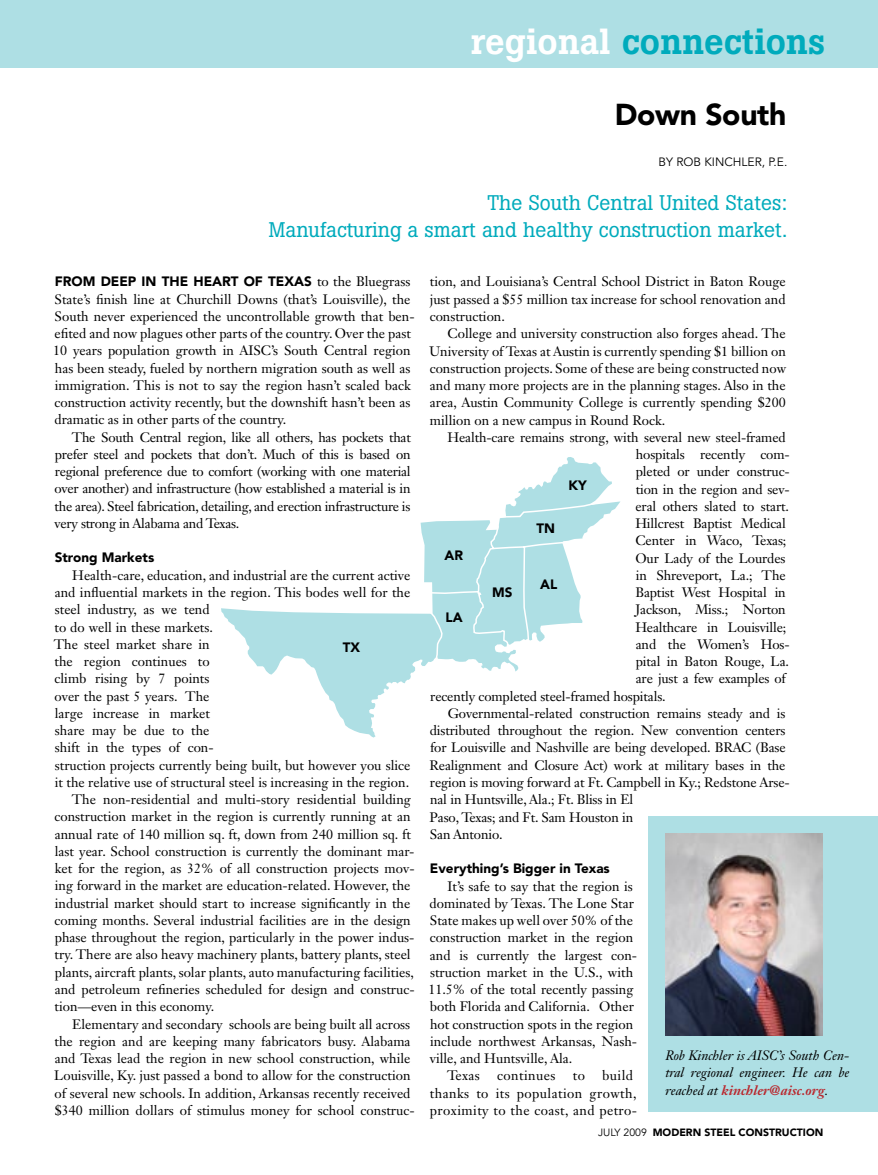
<style>
.page{position:relative;width:878px;height:1175px;background:#fff}
.page>*{position:absolute;margin:0;border:0;box-sizing:border-box;transform-origin:0 0}
.t1{font:500 36px "Boton";letter-spacing:.005em;color:#00abbc}
.t2{font:900 30px "Avenir LT Std";letter-spacing:-.01em;color:#000}
.t3{font:21px/27px "Boton";color:#00abbc;text-align:right}
.t4{font:13.5px/17.2px "Janson Text LT Std";color:#000;text-align:justify}
.t5{font:900 13.5px "Avenir LT Std";color:#000}
.t6{font:italic 13.5px/17.2px "Janson Text LT Std";color:#000;text-align:justify}
.t7{font:13.5px/17.2px "Janson Text LT Std";letter-spacing:.03em;color:#000}
.t8{font:12px "Avenir LT Std";color:#000}
.t9{font:900 10.5px "Avenir LT Std";color:#000}
.s1{color:#fff}
.s2{font-family:"Janson Text LT Std";font-weight:400}
.s3{font-weight:700;color:#b9292f}
.s4{font-weight:400}
</style>
<div class="page">
<div style="left:0;top:0;width:878px;height:68px;background:#aedfe4"></div>
<div style="left:648px;top:816px;width:230px;height:296px;background:#aedfe4"></div>
<svg style="left:221px;top:457px;width:399px;height:280px"></svg>
<svg style="left:427px;top:501px;width:170px;height:161px"></svg>
<img style="left:665px;top:833px;width:157px;height:202px">
<h1 class="t1" style="left:471px;top:20px;width:356px"><span class="s1">regional</span> connections</h1>
<h2 class="t2" style="left:614px;top:96px;width:173px">Down South</h2>
<p class="t8" style="left:658px;top:154px;width:130px">BY ROB KINCHLER, P.E.</p>
<h3 class="t3" style="left:269px;top:189px;width:520px">The South Central United States:<br>Manufacturing a smart and healthy construction market.</h3>
<p class="t5" style="left:55px;top:273px;width:20px">From</p>
<p class="t5" style="left:101px;top:273px;width:10px">dee</p>
<p class="t5" style="left:128px;top:273px;width:284px">p in the heart of Texas <span class="s2">to the Bluegrass</span></p>
<p class="t4" style="left:53px;top:290px;width:363px;text-align:left">State’s finish line at Churchill Downs (that’s Louisville), the South never experienced the uncontrollable growth that ben&shy;efited and now plagues other parts of the country. Over the past 10 years population growth in AISC’s South Central region has been steady, fueled by northern migration south as well as immigration. This is not to say the region hasn’t scaled back construction activity recently, but the downshift hasn’t been as dramatic as in other parts of the country.</p>
<p class="t4" style="left:54px;top:428px;width:358px;text-indent:17px">The South Central region, like all others, has pockets that prefer steel and pockets that don’t. Much of this is based on regional preference due to comfort (working with one material over another) and infrastructure (how established a material is in the area). Steel fabrication, detailing, and erection infrastructure is very strong in Alabama and Texas.</p>
<p class="t5" style="left:55px;top:549px;width:101px">Strong Markets</p>
<p class="t4" style="left:72px;top:566px;width:339px">Health-care, education, and industrial are the current active</p>
<p class="t4" style="left:55px;top:583px;width:357px">and influential markets in the region. This bodes well for the</p>
<p class="t4" style="left:55px;top:601px;width:156px">steel industry, as we tend</p>
<p class="t4" style="left:55px;top:618px;width:160px">to do well in these markets.</p>
<p class="t4" style="left:54px;top:635px;width:157px">The steel market share in</p>
<p class="t4" style="left:55px;top:652px;width:156px">the region continues to</p>
<p class="t4" style="left:54px;top:670px;width:156px">climb rising by 7 points</p>
<p class="t4" style="left:54px;top:687px;width:156px">over the past 5 years. The</p>
<p class="t4" style="left:55px;top:704px;width:157px">large increase in market</p>
<p class="t4" style="left:55px;top:721px;width:156px">share may be due to the</p>
<p class="t4" style="left:55px;top:739px;width:160px">shift in the types of con-</p>
<p class="t4" style="left:55px;top:756px;width:357px">struction projects currently being built, but however you slice</p>
<p class="t4" style="left:55px;top:773px;width:356px">it the relative use of structural steel is increasing in the region.</p>
<p class="t4" style="left:72px;top:790px;width:340px">The non-residential and multi-story residential building</p>
<p class="t4" style="left:54px;top:808px;width:357px">construction market in the region is currently running at an</p>
<p class="t4" style="left:55px;top:825px;width:357px">annual rate of 140 million sq. ft, down from 240 million sq. ft</p>
<p class="t4" style="left:55px;top:842px;width:361px">last year. School construction is currently the dominant mar-</p>
<p class="t4" style="left:55px;top:859px;width:361px">ket for the region, as 32% of all construction projects mov-</p>
<p class="t4" style="left:55px;top:877px;width:357px">ing forward in the market are education-related. However, the</p>
<p class="t4" style="left:55px;top:894px;width:357px">industrial market should start to increase significantly in the</p>
<p class="t4" style="left:54px;top:911px;width:357px">coming months. Several industrial facilities are in the design</p>
<p class="t4" style="left:55px;top:928px;width:361px">phase throughout the region, particularly in the power indus-</p>
<p class="t4" style="left:55px;top:946px;width:357px">try. There are also heavy machinery plants, battery plants, steel</p>
<p class="t4" style="left:55px;top:963px;width:360px">plants, aircraft plants, solar plants, auto manufacturing facilities,</p>
<p class="t4" style="left:55px;top:980px;width:361px">and petroleum refineries scheduled for design and construc-</p>
<p class="t4" style="left:55px;top:997px;width:161px">tion—even in this economy.</p>
<p class="t4" style="left:72px;top:1015px;width:339px">Elementary and secondary schools are being built all across</p>
<p class="t4" style="left:55px;top:1032px;width:357px">the region and are keeping many fabricators busy. Alabama</p>
<p class="t4" style="left:55px;top:1049px;width:357px">and Texas lead the region in new school construction, while</p>
<p class="t4" style="left:54px;top:1066px;width:358px">Louisville, Ky. just passed a bond to allow for the construction</p>
<p class="t4" style="left:54px;top:1084px;width:357px">of several new schools. In addition, Arkansas recently received</p>
<p class="t4" style="left:55px;top:1101px;width:361px">$340 million dollars of stimulus money for school construc-</p>
<p class="t5" style="left:342px;top:638px;width:19px">TX</p>
<p class="t4" style="left:429px;top:273px;width:357px">tion, and Louisiana’s Central School District in Baton Rouge just passed a $55 million tax increase for school renovation and construction.</p>
<p class="t4" style="left:429px;top:325px;width:358px;text-indent:19px">College and university construction also forges ahead. The University of Texas at Austin is currently spending $1 billion on construction projects. Some of these are being constructed now and many more projects are in the planning stages. Also in the area, Austin Community College is currently spending $200 million on a new campus in Round Rock.</p>
<p class="t4" style="left:447px;top:428px;width:340px">Health-care remains strong, with several new steel-framed</p>
<p class="t4" style="left:636px;top:445px;width:155px">hospitals recently com-</p>
<p class="t4" style="left:635px;top:463px;width:155px">pleted or under construc-</p>
<p class="t4" style="left:635px;top:480px;width:155px">tion in the region and sev-</p>
<p class="t4" style="left:635px;top:497px;width:155px">eral others slated to start.</p>
<p class="t4" style="left:635px;top:514px;width:152px">Hillcrest Baptist Medical</p>
<p class="t4" style="left:635px;top:532px;width:152px">Center in Waco, Texas;</p>
<p class="t4" style="left:635px;top:549px;width:152px">Our Lady of the Lourdes</p>
<p class="t4" style="left:636px;top:566px;width:151px">in Shreveport, La.; The</p>
<p class="t4" style="left:635px;top:583px;width:152px">Baptist West Hospital in</p>
<p class="t4" style="left:635px;top:601px;width:152px">Jackson, Miss.; Norton</p>
<p class="t4" style="left:635px;top:618px;width:152px">Healthcare in Louisville;</p>
<p class="t4" style="left:635px;top:635px;width:155px">and the Women’s Hos-</p>
<p class="t4" style="left:635px;top:652px;width:155px">pital in Baton Rouge, La.</p>
<p class="t4" style="left:635px;top:670px;width:152px">are just a few examples of</p>
<p class="t4" style="left:430px;top:687px;width:237px">recently completed steel-framed hospitals.</p>
<p class="t4" style="left:448px;top:704px;width:339px">Governmental-related construction remains steady and is</p>
<p class="t4" style="left:430px;top:722px;width:357px">distributed throughout the region. New convention centers</p>
<p class="t4" style="left:430px;top:739px;width:357px">for Louisville and Nashville are being developed. BRAC (Base</p>
<p class="t4" style="left:429px;top:756px;width:357px">Realignment and Closure Act) work at military bases in the</p>
<p class="t4" style="left:430px;top:773px;width:361px">region is moving forward at Ft. Campbell in Ky.; Redstone Arse-</p>
<p class="t4" style="left:430px;top:791px;width:205px">nal in Huntsville, Ala.; Ft. Bliss in El</p>
<p class="t4" style="left:429px;top:808px;width:205px">Paso, Texas; and Ft. Sam Houston in</p>
<p class="t4" style="left:430px;top:825px;width:74px">San Antonio.</p>
<p class="t5" style="left:430px;top:860px;width:181px">Everything’s Bigger in Texas</p>
<p class="t4" style="left:447px;top:877px;width:187px">It’s safe to say that the region is</p>
<p class="t4" style="left:429px;top:894px;width:206px">dominated by Texas. The Lone Star</p>
<p class="t4" style="left:430px;top:911px;width:205px">State makes up well over 50% of the</p>
<p class="t4" style="left:429px;top:929px;width:205px">construction market in the region</p>
<p class="t4" style="left:430px;top:946px;width:209px">and is currently the largest con-</p>
<p class="t4" style="left:430px;top:963px;width:205px">struction market in the U.S., with</p>
<p class="t4" style="left:428px;top:980px;width:206px">11.5% of the total recently passing</p>
<p class="t4" style="left:430px;top:998px;width:205px">both Florida and California. Other</p>
<p class="t4" style="left:430px;top:1015px;width:205px">hot construction spots in the region</p>
<p class="t4" style="left:430px;top:1032px;width:209px">include northwest Arkansas, Nash-</p>
<p class="t4" style="left:430px;top:1049px;width:144px">ville, and Huntsville, Ala.</p>
<p class="t4" style="left:447px;top:1067px;width:34px">Texas</p>
<p class="t7" style="left:497px;top:1067px;width:60px">continues</p>
<p class="t4" style="left:573px;top:1067px;width:14px">to</p>
<p class="t5" style="left:568px;top:477px;width:20px">KY</p>
<p class="t5" style="left:536px;top:519px;width:20px">TN</p>
<p class="t5" style="left:444px;top:546px;width:20px">AR</p>
<p class="t5" style="left:540px;top:576px;width:19px">AL</p>
<p class="t5" style="left:492px;top:584px;width:22px">MS</p>
<p class="t5" style="left:445px;top:609px;width:19px">LA</p>
<p class="t6" style="left:665px;top:1046px;width:186px">Rob Kinchler is AISC’s South Cen&shy;tral regional engineer. He can be reached at <span class="s3">kinchler@aisc.org</span>.</p>
<p class="t7" style="left:430px;top:1067px;width:209px;text-indent:172px">build thanks to its population growth, proximity to the coast, and petro-</p>
<p class="t9" style="left:598px;top:1125px;width:227px"><span class="s4">JULY 2009</span> MODERN STEEL CONSTRUCTION</p>
</div>
